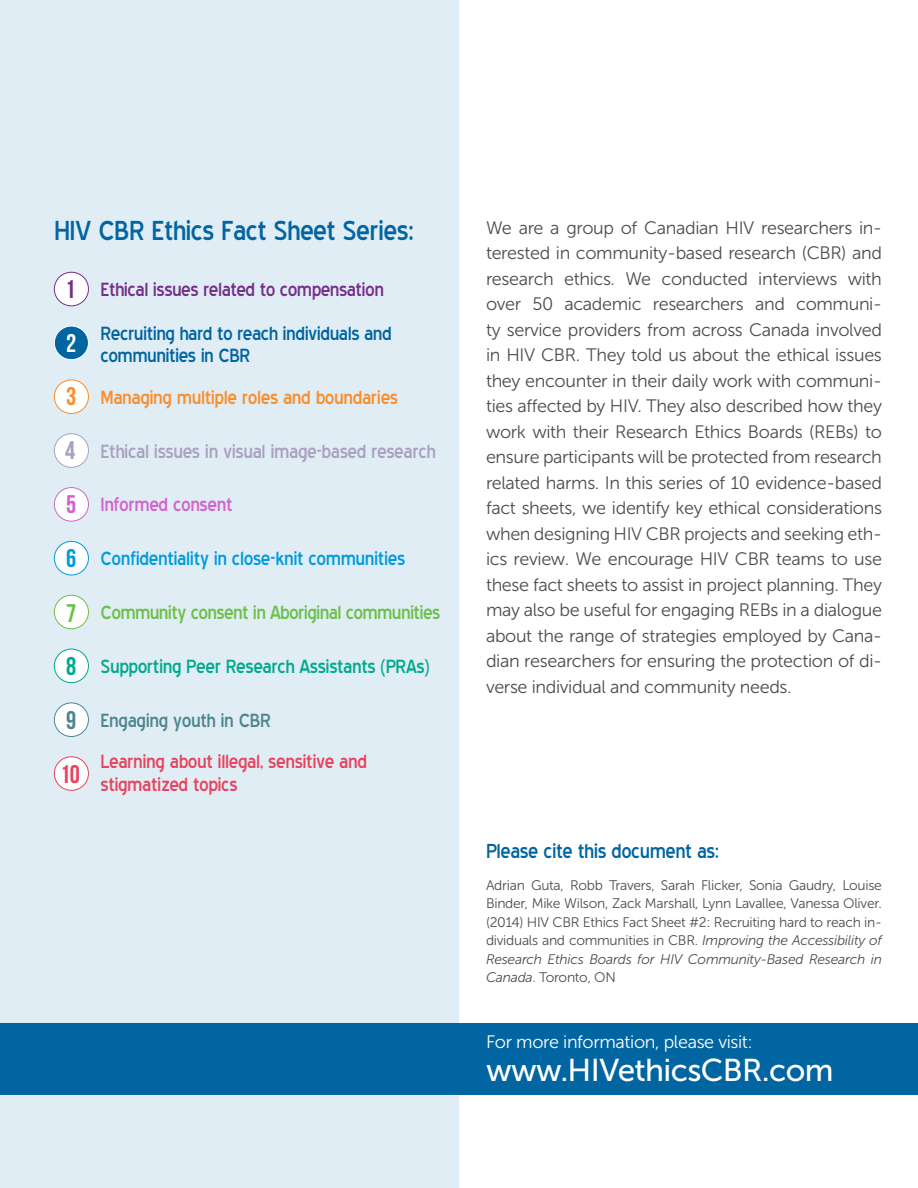
<style>
.page{position:relative;width:918px;height:1188px;background:#fff}
.page>*{position:absolute;margin:0;border:0;box-sizing:border-box;transform-origin:0 0}
.t1{font:34.5px "Blue Highway";letter-spacing:-.02em;color:#0065a1}
.t2{font:31.5px "Museo Sans 500";letter-spacing:-.02em;color:#fff}
.t3{font:25.5px "Blue Highway";letter-spacing:-.02em;color:#0065a1}
.t4{font:25.5px "Bebas Neue";color:#e74360}
.t5{font:25.5px "Bebas Neue";color:#6cc04a}
.t6{font:25.5px "Bebas Neue";color:#00a98f}
.t7{font:25.5px "Bebas Neue";color:#4d868e}
.t8{font:25.5px "Bebas Neue";color:#752f8a}
.t9{font:25.5px "Bebas Neue";color:#fff}
.t10{font:25.5px "Bebas Neue";color:#fa8d29}
.t11{font:25.5px "Bebas Neue";color:#a9a1c2}
.t12{font:25.5px "Bebas Neue";color:#d163ce}
.t13{font:25.5px "Bebas Neue";color:#009bde}
.t14{font:24px/22.5px "Blue Highway";letter-spacing:-.025em;color:#0065a1}
.t15{font:24px/22.5px "Blue Highway";letter-spacing:-.02em;color:#e74360}
.t16{font:24px "Blue Highway";letter-spacing:-.02em;color:#a9a1c2}
.t17{font:24px "Blue Highway";letter-spacing:-.03em;color:#6cc04a}
.t18{font:24px "Blue Highway";letter-spacing:-.02em;color:#009bde}
.t19{font:24px "Blue Highway";letter-spacing:-.02em;color:#00a98f}
.t20{font:24px "Blue Highway";letter-spacing:-.025em;color:#752f8a}
.t21{font:24px "Blue Highway";letter-spacing:-.02em;color:#fa8d29}
.t22{font:24px "Blue Highway";letter-spacing:-.02em;color:#4d868e}
.t23{font:24px "Blue Highway";letter-spacing:-.02em;color:#d163ce}
.t24{font:18px/25.5px "Museo Sans 300";letter-spacing:-.02em;color:#4d4d4f;text-align:justify}
.t25{font:18px "Museo Sans 300";letter-spacing:-.02em;color:#fff}
.t26{font:13.8px/18.3px "Museo Sans 300";letter-spacing:-.02em;color:#4d4d4f;text-align:justify}
.s1{font-style:italic}
</style>
<div class="page">
<div style="left:0;top:0;width:459px;height:1188px;background:#e0edf4"></div>
<div style="left:0;top:1023px;width:918px;height:72px;background:#0065a1"></div>
<div style="left:54px;top:272px;width:34px;height:34px;background:#fff;border-radius:50%"></div>
<div style="left:54px;top:272px;width:35px;height:34px;border:1px solid #752f8a;border-radius:50%"></div>
<div style="left:54px;top:380px;width:34px;height:34px;background:#fff;border-radius:50%"></div>
<div style="left:54px;top:380px;width:35px;height:34px;border:1px solid #fa8d29;border-radius:50%"></div>
<div style="left:54px;top:434px;width:34px;height:33px;background:#fff;border-radius:50%"></div>
<div style="left:54px;top:433px;width:35px;height:35px;border:1px solid #a9a1c2;border-radius:50%"></div>
<div style="left:54px;top:488px;width:34px;height:33px;background:#fff;border-radius:50%"></div>
<div style="left:54px;top:487px;width:35px;height:35px;border:1px solid #d163ce;border-radius:50%"></div>
<div style="left:54px;top:541px;width:34px;height:34px;background:#fff;border-radius:50%"></div>
<div style="left:54px;top:541px;width:35px;height:34px;border:1px solid #009bde;border-radius:50%"></div>
<div style="left:54px;top:595px;width:34px;height:34px;background:#fff;border-radius:50%"></div>
<div style="left:54px;top:595px;width:35px;height:34px;border:1px solid #6cc04a;border-radius:50%"></div>
<div style="left:54px;top:649px;width:34px;height:34px;background:#fff;border-radius:50%"></div>
<div style="left:54px;top:649px;width:35px;height:34px;border:1px solid #00a98f;border-radius:50%"></div>
<div style="left:54px;top:703px;width:34px;height:34px;background:#fff;border-radius:50%"></div>
<div style="left:54px;top:703px;width:35px;height:34px;border:1px solid #4d868e;border-radius:50%"></div>
<div style="left:54px;top:757px;width:34px;height:33px;background:#fff;border-radius:50%"></div>
<div style="left:54px;top:756px;width:35px;height:35px;border:1px solid #e74360;border-radius:50%"></div>
<div style="left:54px;top:326px;width:34px;height:34px;background:#0065a1;border-radius:50%"></div>
<div style="left:54px;top:326px;width:35px;height:34px;border:1px solid #fff;border-radius:50%"></div>
<h1 class="t1" style="left:54px;top:216px;width:362px">HIV CBR Ethics Fact Sheet Series:</h1>
<h3 class="t8" style="left:65px;top:275px;width:12px">1</h3>
<h3 class="t9" style="left:66px;top:329px;width:12px">2</h3>
<h3 class="t10" style="left:66px;top:383px;width:12px">3</h3>
<h3 class="t11" style="left:65px;top:436px;width:12px">4</h3>
<h3 class="t12" style="left:66px;top:491px;width:12px">5</h3>
<h3 class="t13" style="left:66px;top:544px;width:12px">6</h3>
<h3 class="t5" style="left:66px;top:599px;width:12px">7</h3>
<h3 class="t6" style="left:66px;top:652px;width:12px">8</h3>
<h3 class="t7" style="left:66px;top:706px;width:12px">9</h3>
<h3 class="t4" style="left:60px;top:760px;width:21px">10</h3>
<h3 class="t20" style="left:101px;top:279px;width:285px">Ethical issues related to compensation</h3>
<h3 class="t14" style="left:101px;top:322px;width:293px">Recruiting hard to reach individuals and communities in CBR</h3>
<h3 class="t21" style="left:101px;top:387px;width:299px">Managing multiple roles and boundaries</h3>
<h3 class="t16" style="left:101px;top:441px;width:337px">Ethical issues in visual image-based research</h3>
<h3 class="t23" style="left:101px;top:495px;width:134px">Informed consent</h3>
<h3 class="t18" style="left:101px;top:548px;width:306px">Confidentiality in close-knit communities</h3>
<h3 class="t17" style="left:101px;top:602px;width:341px">Community consent in Aboriginal communities</h3>
<h3 class="t19" style="left:101px;top:656px;width:331px">Supporting Peer Research Assistants (PRAs)</h3>
<h3 class="t22" style="left:101px;top:710px;width:172px">Engaging youth in CBR</h3>
<h3 class="t15" style="left:101px;top:751px;width:268px">Learning about illegal, sensitive and stigmatized topics</h3>
<p class="t24" style="left:486px;top:215px;width:398px">We are a group of Canadian HIV researchers in&shy;terested in community-based research (CBR) and research ethics. We conducted interviews with over 50 academic researchers and communi&shy;ty service providers from across Canada involved in HIV CBR. They told us about the ethical issues they encounter in their daily work with communi&shy;ties affected by HIV. They also described how they work with their Research Ethics Boards (REBs) to ensure participants will be protected from research related harms. In this series of 10 evidence-based fact sheets, we identify key ethical considerations when designing HIV CBR projects and seeking eth&shy;ics review. We encourage HIV CBR teams to use these fact sheets to assist in project planning. They may also be useful for engaging REBs in a dialogue about the range of strategies employed by Cana&shy;dian researchers for ensuring the protection of di&shy;verse individual and community needs.</p>
<h3 class="t3" style="left:486px;top:840px;width:235px">Please cite this document as:</h3>
<p class="t26" style="left:486px;top:876px;width:398px">Adrian Guta, Robb Travers, Sarah Flicker, Sonia Gaudry, Louise Binder, Mike Wilson, Zack Marshall, Lynn Lavallee, Vanessa Oliver. (2014) HIV CBR Ethics Fact Sheet #2: Recruiting hard to reach in&shy;dividuals and communities in CBR. <span class="s1">Improving the Accessibility of Research Ethics Boards for HIV Community-Based Research in Canada</span>. Toronto, ON</p>
<p class="t25" style="left:486px;top:1032px;width:268px">For more information, please visit:</p>
<h2 class="t2" style="left:486px;top:1053px;width:349px">www.HIVethicsCBR.com</h2>
</div>
